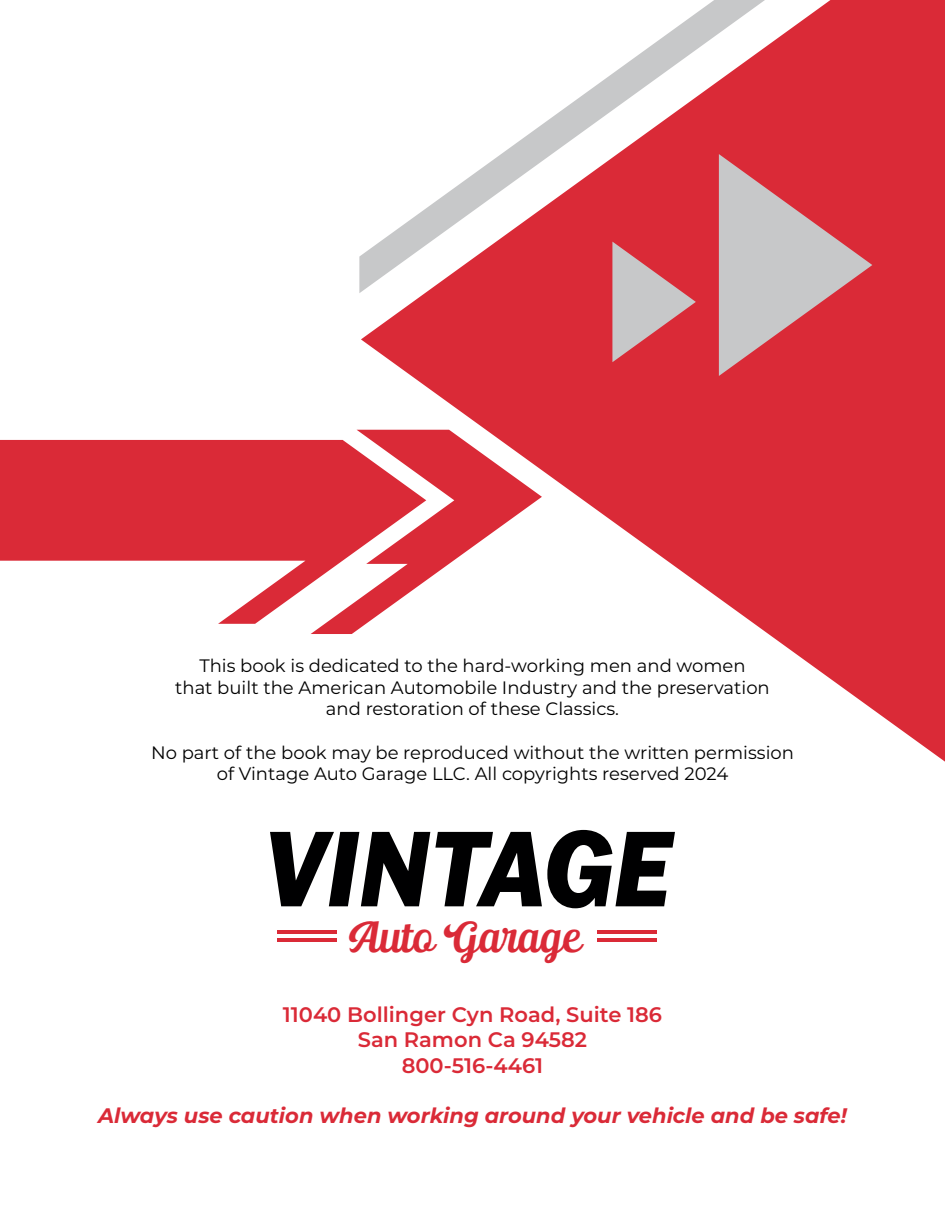
<style>
.page{position:relative;width:945px;height:1215px;background:#fff}
.page>*{position:absolute;margin:0;border:0;box-sizing:border-box;transform-origin:0 0}
.t1{font:italic 500 43.8px "Ralsteda";color:#da2a37}
.t2{font:600 21px/25.2px "Montserrat";color:#da2a37;text-align:center}
.t3{font:italic 700 21px "Montserrat";color:#da2a37}
.t4{font:18px/21.6px "Montserrat";color:#000001;text-align:center}
</style>
<div class="page">
<svg style="left:361px;top:3px;width:581px;height:757px;fill:#da2a37"></svg>
<svg style="left:719px;top:154px;width:153px;height:222px;background:#d0787f"></svg>
<svg style="left:612px;top:242px;width:84px;height:120px;background:#d0787f"></svg>
<hr style="left:277px;top:930px;width:60px;height:4px;background:#da2a37">
<hr style="left:277px;top:938px;width:60px;height:4px;background:#da2a37">
<hr style="left:597px;top:930px;width:60px;height:4px;background:#da2a37">
<hr style="left:597px;top:938px;width:60px;height:4px;background:#da2a37">
<svg style="left:270px;top:830px;width:405px;height:78px"></svg>
<svg style="left:3px;top:440px;width:308px;height:184px;fill:#da2a37"></svg>
<svg style="left:311px;top:430px;width:231px;height:204px;fill:#da2a37"></svg>
<div style="left:932px;top:566px;width:13px;height:83px;background:#da2a37"></div>
<div style="left:443px;top:21px;width:59px;height:12px;background:#fff"></div>
<p class="t4" style="left:175px;top:654px;width:596px">This book is dedicated to the hard-working men and women<br>that built the American Automobile Industry and the preservation and restoration of these Classics.</p>
<p class="t4" style="left:151px;top:741px;width:644px">No part of the book may be reproduced without the written permission of Vintage Auto Garage LLC. All copyrights reserved 2024</p>
<h1 class="t1" style="left:347px;top:912px;width:235px">Auto Garage</h1>
<p class="t2" style="left:283px;top:1001px;width:381px">11040 Bollinger Cyn Road, Suite 186<br>San Ramon Ca 94582<br>800-516-4461</p>
<p class="t3" style="left:98px;top:1100px;width:750px">Always use caution when working around your vehicle and be safe!</p>
</div>
